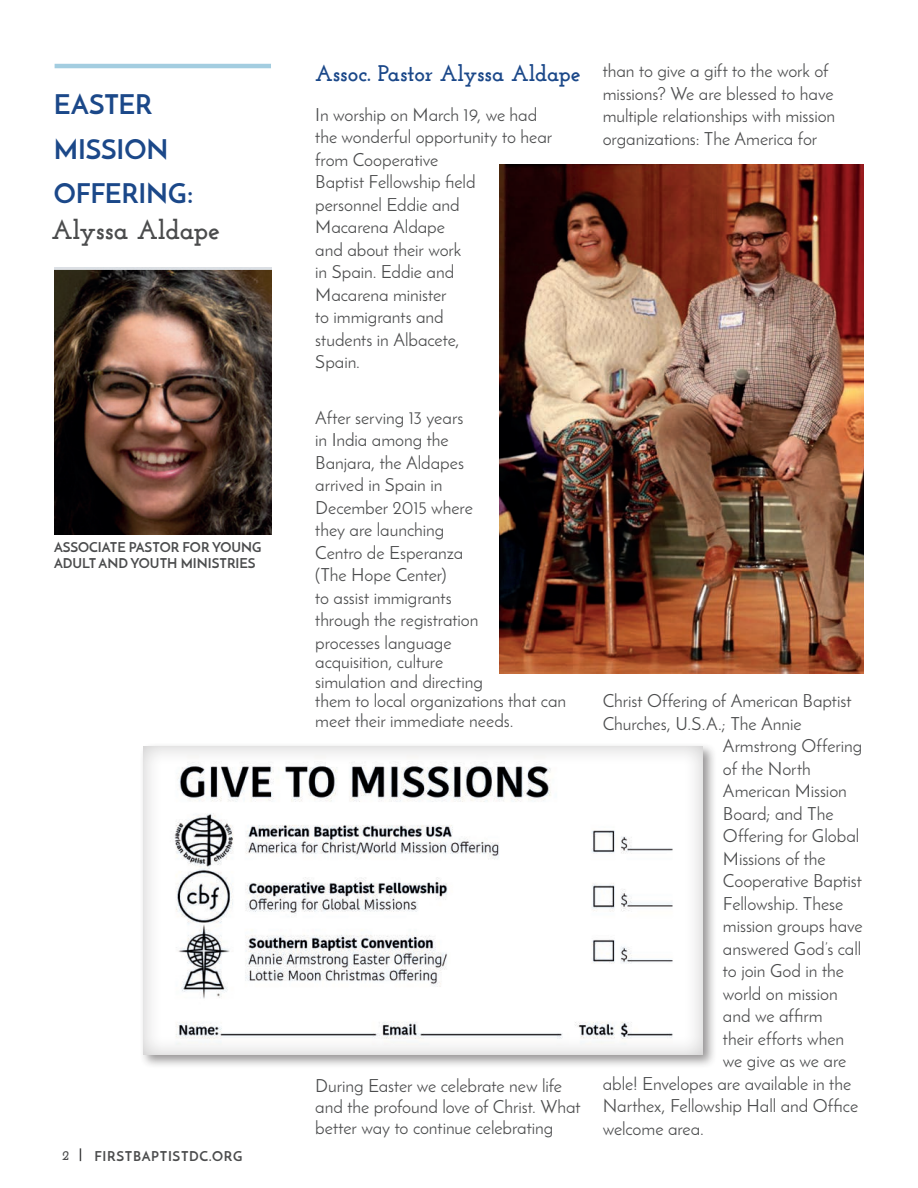
<style>
.page{position:relative;width:918px;height:1188px;background:#fff}
.page>*{position:absolute;margin:0;border:0;box-sizing:border-box;transform-origin:0 0}
.t1{font:700 27px/44.5px "Josefin Sans";letter-spacing:-.005em;color:#1b4889}
.t2{font:700 27px "Josefin Slab";letter-spacing:-.01em;color:#4b4c4d}
.t3{font:700 22.5px "Josefin Slab";letter-spacing:-.005em;color:#1b4889}
.t4{font:18px/22.5px "Josefin Sans";letter-spacing:-.005em;color:#4b4c4d}
.t5{font:700 13.5px/16.2px "Josefin Sans";color:#4b4c4d}
.t6{font:700 13.5px "Josefin Sans";letter-spacing:.05em;color:#4b4c4d}
.t7{font:italic 700 13.5px "Josefin Slab";color:#4b4c4d}
</style>
<div class="page">
<svg style="left:80px;top:1148px;width:1px;height:13px"></svg>
<img style="left:54px;top:267px;width:217px;height:268px">
<hr style="left:55px;top:64px;width:216px;height:4px;background:#a3cde0">
<div style="left:140px;top:742px;width:577px;height:327px;background:#231f20;opacity:.47"></div>
<div style="left:142px;top:745px;width:562px;height:310px;background:#231f20;opacity:.26"></div>
<img style="left:500px;top:164px;width:364px;height:510px">
<h1 class="t1" style="left:54px;top:82px;width:141px">EASTER<br>MISSION<br>OFFERING:</h1>
<h1 class="t2" style="left:51px;top:214px;width:171px">Alyssa Aldape</h1>
<p class="t5" style="left:54px;top:539px;width:209px">ASSOCIATE PASTOR FOR YOUNG<br>ADULT AND YOUTH MINISTRIES</p>
<p class="t7" style="left:62px;top:1148px;width:9px">2</p>
<p class="t6" style="left:94px;top:1147px;width:149px">FIRSTBAPTISTDC.ORG</p>
<p class="t3" style="left:315px;top:60px;width:267px">Assoc. Pastor Alyssa Aldape</p>
<p class="t4" style="left:315px;top:103px;width:238px">In worship on March 19, we had the wonderful opportunity to hear from Cooperative<br>Baptist Fellowship field<br>personnel Eddie and<br>Macarena Aldape<br>and about their work<br>in Spain. Eddie and<br>Macarena minister<br>to immigrants and<br>students in Albacete,<br>Spain.</p>
<p class="t4" style="left:315px;top:406px;width:165px">After serving 13 years in India among the<br>Banjara, the Aldapes arrived in Spain in<br>December 2015 where they are launching<br>Centro de Esperanza (The Hope Center)<br>to assist immigrants through the registration processes language</p>
<p class="t4" style="left:315px;top:652px;width:252px;line-height:19.5px">acquisition, culture<br>simulation and directing<br>them to local organizations that can meet their immediate needs.</p>
<p class="t4" style="left:315px;top:1075px;width:267px;line-height:21px">During Easter we celebrate new life and the profound love of Christ. What better way to continue celebrating</p>
<p class="t4" style="left:603px;top:60px;width:234px">than to give a gift to the work of missions? We are blessed to have multiple relationships with mission organizations: The America for</p>
<p class="t4" style="left:603px;top:690px;width:250px">Christ Offering of American Baptist</p>
<p class="t4" style="left:603px;top:712px;width:201px">Churches, U.S.A.; The Annie</p>
<p class="t4" style="left:723px;top:735px;width:141px">Armstrong Offering</p>
<p class="t4" style="left:723px;top:757px;width:89px">of the North</p>
<p class="t4" style="left:723px;top:780px;width:125px">American Mission</p>
<p class="t4" style="left:723px;top:802px;width:112px">Board; and The</p>
<p class="t4" style="left:723px;top:825px;width:138px">Offering for Global</p>
<p class="t4" style="left:723px;top:847px;width:104px">Missions of the</p>
<p class="t4" style="left:723px;top:870px;width:140px">Cooperative Baptist</p>
<p class="t4" style="left:723px;top:892px;width:122px">Fellowship. These</p>
<p class="t4" style="left:723px;top:915px;width:141px">mission groups have</p>
<p class="t4" style="left:723px;top:937px;width:140px">answered God’s call</p>
<p class="t4" style="left:723px;top:960px;width:122px">to join God in the</p>
<p class="t4" style="left:723px;top:982px;width:116px">world on mission</p>
<p class="t4" style="left:723px;top:1005px;width:101px">and we affirm</p>
<p class="t4" style="left:723px;top:1027px;width:123px">their efforts when</p>
<p class="t4" style="left:723px;top:1050px;width:125px">we give as we are</p>
<p class="t4" style="left:603px;top:1072px;width:250px">able! Envelopes are available in the</p>
<p class="t4" style="left:603px;top:1095px;width:257px">Narthex, Fellowship Hall and Office</p>
<p class="t4" style="left:603px;top:1117px;width:103px">welcome area.</p>
</div>
